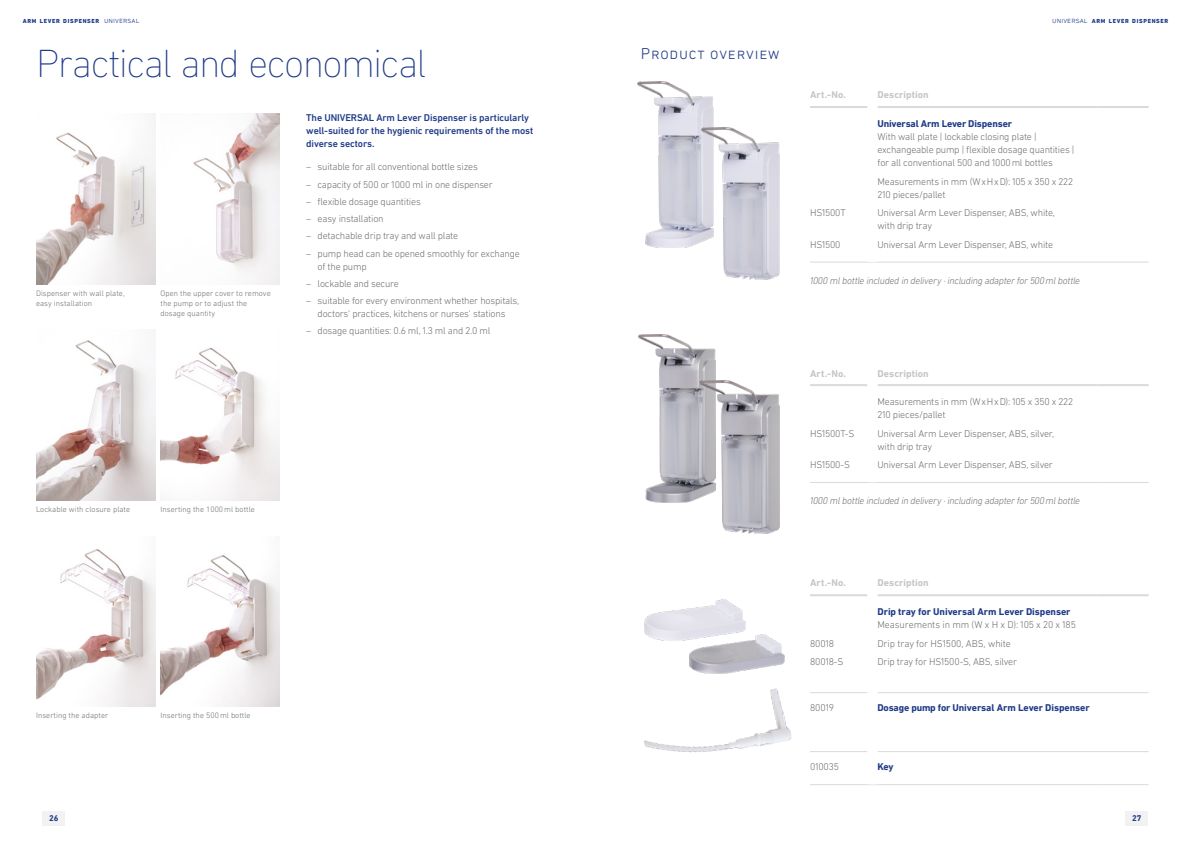
<style>
.page{position:relative;width:1191px;height:842px;background:#fff}
.page>*{position:absolute;margin:0;border:0;box-sizing:border-box;transform-origin:0 0}
.t1{font:200 40px "DIN Next LT Pro";letter-spacing:-.04em;color:#1f3a87}
.t2{font:300 16px "DIN Next LT Pro";letter-spacing:.05em;color:#1f3a87}
.t3{font:300 10px/13px "DIN Next LT Pro";letter-spacing:-.02em;color:#6f6f6e}
.t4{font:italic 300 10px "DIN Next LT Pro";letter-spacing:-.025em;color:#6f6f6e}
.t5{font:700 10px "DIN Next LT Pro";letter-spacing:-.01em;color:#1f3a87}
.t6{font:500 10px/13px "DIN Next LT Pro";letter-spacing:-.01em;color:#1f3a87}
.t7{font:700 10px "DIN Next LT Pro";letter-spacing:.01em;color:#c5c6c6}
.t8{font:700 8.5px "DIN Next LT Pro";color:#1f3a87}
.t9{font:300 8px/10px "DIN Next LT Pro";letter-spacing:.005em;color:#6f6f6e}
.t10{font:800 5.9px "DIN Next LT Pro";letter-spacing:.115em;color:#1f3a87}
.s1{font-weight:300;font-size:8px}
</style>
<div class="page">
<hr style="left:810px;top:106px;width:57px;height:2px;background:#dadada">
<hr style="left:877px;top:106px;width:220px;height:2px;background:#dadada">
<hr style="left:1097px;top:106px;width:51px;height:2px;background:#dadada">
<hr style="left:810px;top:262px;width:62px;height:1px;background:#dadada">
<hr style="left:872px;top:262px;width:225px;height:1px;background:#dadada">
<hr style="left:1097px;top:262px;width:51px;height:1px;background:#dadada">
<hr style="left:810px;top:384px;width:57px;height:2px;background:#dadada">
<hr style="left:877px;top:384px;width:220px;height:2px;background:#dadada">
<hr style="left:1097px;top:384px;width:51px;height:2px;background:#dadada">
<hr style="left:810px;top:482px;width:62px;height:1px;background:#dadada">
<hr style="left:872px;top:482px;width:225px;height:1px;background:#dadada">
<hr style="left:1097px;top:482px;width:51px;height:1px;background:#dadada">
<hr style="left:810px;top:751px;width:57px;height:1px;background:#dadada">
<hr style="left:877px;top:751px;width:220px;height:1px;background:#dadada">
<hr style="left:1097px;top:751px;width:51px;height:1px;background:#dadada">
<hr style="left:810px;top:784px;width:62px;height:1px;background:#dadada">
<hr style="left:872px;top:784px;width:225px;height:1px;background:#dadada">
<hr style="left:1097px;top:784px;width:51px;height:1px;background:#dadada">
<hr style="left:810px;top:594px;width:57px;height:2px;background:#dadada">
<hr style="left:877px;top:594px;width:220px;height:2px;background:#dadada">
<hr style="left:1097px;top:594px;width:51px;height:2px;background:#dadada">
<hr style="left:810px;top:692px;width:57px;height:1px;background:#dadada">
<hr style="left:877px;top:692px;width:220px;height:1px;background:#dadada">
<hr style="left:1097px;top:692px;width:51px;height:1px;background:#dadada">
<img style="left:637px;top:81px;width:76px;height:166px">
<img style="left:36px;top:114px;width:119px;height:171px">
<img style="left:193px;top:114px;width:87px;height:171px">
<img style="left:36px;top:340px;width:119px;height:160px">
<img style="left:160px;top:348px;width:120px;height:152px">
<img style="left:36px;top:549px;width:119px;height:158px">
<img style="left:160px;top:555px;width:120px;height:152px">
<img style="left:689px;top:634px;width:95px;height:39px">
<img style="left:644px;top:600px;width:101px;height:41px">
<img style="left:638px;top:335px;width:77px;height:167px">
<img style="left:700px;top:380px;width:79px;height:153px">
<img style="left:701px;top:127px;width:78px;height:152px">
<img style="left:644px;top:688px;width:148px;height:65px">
<div style="left:1125px;top:811px;width:23px;height:15px;background:#f2f2f2"></div>
<div style="left:43px;top:811px;width:22px;height:15px;background:#f2f2f2"></div>
<p class="t10" style="left:23px;top:17px;width:118px">ARM LEVER DISPENSER <span class="s1">universal</span></p>
<p class="t10" style="left:1052px;top:17px;width:118px"><span class="s1">universal</span> ARM LEVER DISPENSER</p>
<h1 class="t1" style="left:36px;top:41px;width:392px">Practical and economical</h1>
<p class="t9" style="left:36px;top:288px;width:90px">Dispenser with wall plate, easy installation</p>
<p class="t9" style="left:160px;top:288px;width:112px">Open the upper cover to remove the pump or to adjust the dosage quantity</p>
<p class="t6" style="left:306px;top:111px;width:229px">The UNIVERSAL Arm Lever Dispenser is particularly well-suited for the hygienic requirements of the most diverse sectors.</p>
<p class="t3" style="left:306px;top:160px;width:173px">– suitable for all conventional bottle sizes</p>
<p class="t3" style="left:306px;top:178px;width:188px">– capacity of 500 or 1000 ml in one dispenser</p>
<p class="t3" style="left:306px;top:195px;width:116px">– flexible dosage quantities</p>
<p class="t3" style="left:306px;top:212px;width:79px">– easy installation</p>
<p class="t3" style="left:306px;top:229px;width:153px">– detachable drip tray and wall plate</p>
<p class="t3" style="left:317px;top:247px;width:204px;text-indent:-11px">– pump head can be opened smoothly for exchange of the pump</p>
<p class="t3" style="left:306px;top:277px;width:94px">– lockable and secure</p>
<p class="t3" style="left:306px;top:294px;width:215px;text-align:center">– suitable for every environment whether hospitals, doctors‘ practices, kitchens or nurses‘ stations</p>
<p class="t3" style="left:306px;top:324px;width:186px">– dosage quantities: 0.6 ml, 1.3 ml and 2.0 ml</p>
<p class="t9" style="left:36px;top:504px;width:96px">Lockable with closure plate</p>
<p class="t9" style="left:160px;top:504px;width:96px">Inserting the 1000ml bottle</p>
<p class="t9" style="left:36px;top:710px;width:74px">Inserting the adapter</p>
<p class="t9" style="left:160px;top:710px;width:92px">Inserting the 500ml bottle</p>
<h2 class="t2" style="left:641px;top:45px;width:140px">Product overview</h2>
<p class="t7" style="left:810px;top:89px;width:37px">Art.-No.</p>
<p class="t7" style="left:877px;top:89px;width:53px">Description</p>
<p class="t3" style="left:810px;top:206px;width:37px">HS1500T</p>
<p class="t3" style="left:810px;top:238px;width:32px">HS1500</p>
<p class="t5" style="left:877px;top:118px;width:136px">Universal Arm Lever Dispenser</p>
<p class="t3" style="left:877px;top:130px;width:198px">With wall plate | lockable closing plate | exchangeable pump | flexible dosage quantities | for all conventional 500 and 1000ml bottles</p>
<p class="t3" style="left:877px;top:175px;width:197px">Measurements in mm (WxHxD): 105 x 350 x 222<br>210 pieces/pallet</p>
<p class="t3" style="left:877px;top:206px;width:179px">Universal Arm Lever Dispenser, ABS, white, with drip tray</p>
<p class="t3" style="left:877px;top:238px;width:177px">Universal Arm Lever Dispenser, ABS, white</p>
<p class="t4" style="left:810px;top:275px;width:271px">1000 ml bottle included in delivery · including adapter for 500ml bottle</p>
<p class="t7" style="left:810px;top:367px;width:37px">Art.-No.</p>
<p class="t7" style="left:877px;top:367px;width:53px">Description</p>
<p class="t3" style="left:810px;top:427px;width:46px">HS1500T-S</p>
<p class="t3" style="left:810px;top:458px;width:41px">HS1500-S</p>
<p class="t3" style="left:877px;top:395px;width:197px">Measurements in mm (WxHxD): 105 x 350 x 222<br>210 pieces/pallet</p>
<p class="t3" style="left:877px;top:427px;width:178px">Universal Arm Lever Dispenser, ABS, silver, with drip tray</p>
<p class="t3" style="left:877px;top:458px;width:177px">Universal Arm Lever Dispenser, ABS, silver</p>
<p class="t4" style="left:810px;top:495px;width:271px">1000 ml bottle included in delivery · including adapter for 500ml bottle</p>
<p class="t7" style="left:810px;top:577px;width:37px">Art.-No.</p>
<p class="t7" style="left:877px;top:577px;width:53px">Description</p>
<p class="t3" style="left:810px;top:634px;width:35px;line-height:18.7px">80018<br>80018-S</p>
<p class="t5" style="left:877px;top:606px;width:195px">Drip tray for Universal Arm Lever Dispenser</p>
<p class="t3" style="left:877px;top:615px;width:200px;line-height:18.7px">Measurements in mm (W x H x D): 105 x 20 x 185<br>Drip tray for HS1500, ABS, white<br>Drip tray for HS1500-S, ABS, silver</p>
<p class="t3" style="left:810px;top:701px;width:25px">80019</p>
<p class="t5" style="left:877px;top:702px;width:214px">Dosage pump for Universal Arm Lever Dispenser</p>
<p class="t3" style="left:810px;top:760px;width:30px">010035</p>
<p class="t5" style="left:877px;top:761px;width:18px">Key</p>
<p class="t8" style="left:49px;top:813px;width:11px">26</p>
<p class="t8" style="left:1132px;top:813px;width:11px">27</p>
</div>
